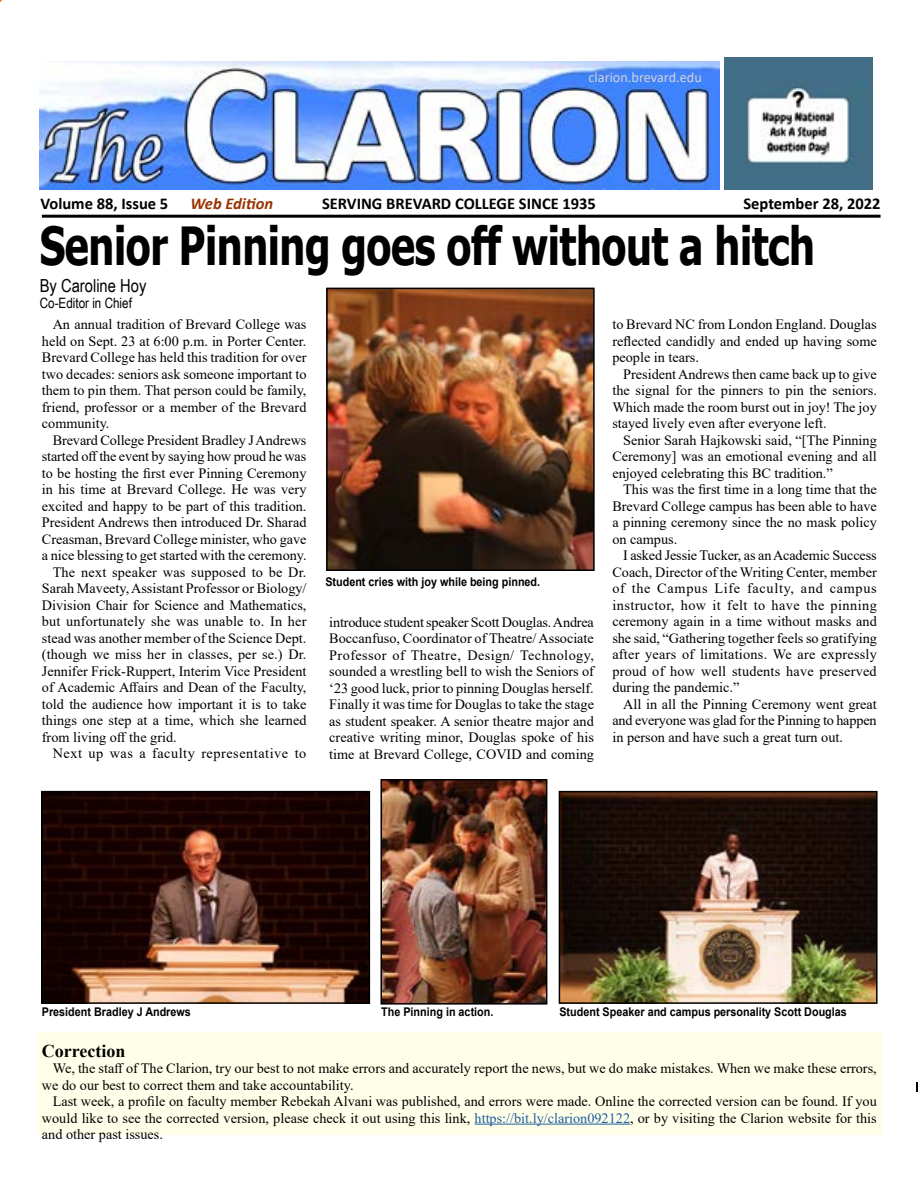
<style>
.page{position:relative;width:918px;height:1188px;background:#fff}
.page>*{position:absolute;margin:0;border:0;box-sizing:border-box;transform-origin:0 0}
.t1{font:700 52.5px "Tahoma";letter-spacing:-.01em;color:#000;scale:.77 1}
.t2{font:18px "Arial Narrow";color:#000}
.t3{font:700 18px "Times New Roman";color:#000}
.t4{font:700 16.5px "Calibri";color:#000}
.t5{font:italic 700 16.5px "Calibri";color:#930}
.t6{font:14.25px/16.5px "Times New Roman";color:#000;text-align:justify}
.t7{font:14.25px "Times New Roman";letter-spacing:.04em;color:#000}
.t8{font:14.25px "Calibri";color:#d2d2d2}
.t9{font:14.25px "Arial Narrow";color:#000}
.t10{font:700 12px "Arial";color:#000;scale:.9 1}
.s1{color:#215e9e}
</style>
<div class="page">
<div style="left:37px;top:1032px;width:845px;height:102px;background:#ffffe9"></div>
<hr style="left:42px;top:215px;width:839px;height:3px;background:#000">
<img style="left:40px;top:62px;width:679px;height:127px">
<img style="left:725px;top:57px;width:148px;height:132px">
<img style="left:329px;top:291px;width:263px;height:277px">
<div style="left:326px;top:288px;width:269px;height:283px;border:2px solid #000"></div>
<img style="left:44px;top:794px;width:323px;height:207px">
<div style="left:41px;top:791px;width:329px;height:213px;border:2px solid #000"></div>
<hr style="left:475px;top:1124px;width:155px;height:1px;background:#215e9e">
<img style="left:562px;top:794px;width:313px;height:207px">
<div style="left:559px;top:791px;width:319px;height:213px;border:2px solid #000"></div>
<img style="left:383px;top:782px;width:161px;height:220px">
<div style="left:380px;top:779px;width:167px;height:226px;border:2px solid #000"></div>
<p class="t8" style="left:589px;top:68px;width:115px">clarion.brevard.edu</p>
<p class="t4" style="left:40px;top:192px;width:129px">Volume 88, Issue 5</p>
<p class="t5" style="left:191px;top:192px;width:84px">Web Edition</p>
<p class="t4" style="left:322px;top:192px;width:275px">SERVING BREVARD COLLEGE SINCE 1935</p>
<p class="t4" style="left:744px;top:192px;width:139px">September 28, 2022</p>
<h1 class="t1" style="left:40px;top:209px;width:1008px">Senior Pinning goes off without a hitch</h1>
<p class="t2" style="left:40px;top:272px;width:108px">By Caroline Hoy</p>
<p class="t9" style="left:40px;top:293px;width:94px">Co-Editor in Chief</p>
<p class="t6" style="left:42px;top:316px;width:266px;text-indent:11px">An annual tradition of Brevard College was held on Sept. 23 at 6:00 p.m. in Porter Center.<br>Brevard College has held this tradition for over two decades: seniors ask someone important to them to pin them. That person could be family, friend, professor or a member of the Brevard community.</p>
<p class="t6" style="left:53px;top:431px;width:255px">Brevard College President Bradley J Andrews</p>
<p class="t6" style="left:42px;top:448px;width:266px">started off the event by saying how proud he was</p>
<p class="t6" style="left:42px;top:464px;width:266px">to be hosting the first ever Pinning Ceremony</p>
<p class="t6" style="left:42px;top:481px;width:266px">in his time at Brevard College. He was very</p>
<p class="t6" style="left:42px;top:497px;width:266px">excited and happy to be part of this tradition.</p>
<p class="t6" style="left:42px;top:514px;width:266px">President Andrews then introduced Dr. Sharad</p>
<p class="t6" style="left:42px;top:530px;width:266px">Creasman, Brevard College minister, who gave</p>
<p class="t6" style="left:42px;top:547px;width:266px">a nice blessing to get started with the ceremony.</p>
<p class="t6" style="left:53px;top:563px;width:255px">The next speaker was supposed to be Dr.</p>
<p class="t6" style="left:42px;top:580px;width:266px">Sarah Maveety, Assistant Professor or Biology/</p>
<p class="t6" style="left:42px;top:596px;width:266px">Division Chair for Science and Mathematics,</p>
<p class="t6" style="left:42px;top:613px;width:266px">but unfortunately she was unable to. In her</p>
<p class="t6" style="left:42px;top:629px;width:266px">stead was another member of the Science Dept.</p>
<p class="t6" style="left:42px;top:646px;width:266px">(though we miss her in classes, per se.) Dr.</p>
<p class="t6" style="left:42px;top:662px;width:266px">Jennifer Frick-Ruppert, Interim Vice President</p>
<p class="t6" style="left:42px;top:679px;width:266px">of Academic Affairs and Dean of the Faculty,</p>
<p class="t6" style="left:42px;top:695px;width:266px">told the audience how important it is to take</p>
<p class="t6" style="left:42px;top:712px;width:266px">things one step at a time, which she learned</p>
<p class="t6" style="left:42px;top:728px;width:136px">from living off the grid.</p>
<p class="t7" style="left:53px;top:743px;width:255px">Next up was a faculty representative to</p>
<p class="t6" style="left:612px;top:316px;width:266px">to Brevard NC from London England. Douglas reflected candidly and ended up having some people in tears.</p>
<p class="t6" style="left:612px;top:365px;width:266px;text-indent:11px">President Andrews then came back up to give the signal for the pinners to pin the seniors.<br>Which made the room burst out in joy! The joy stayed lively even after everyone left.</p>
<p class="t6" style="left:612px;top:431px;width:266px;text-indent:11px">Senior Sarah Hajkowski said, “[The Pinning Ceremony] was an emotional evening and all enjoyed celebrating this BC tradition.”</p>
<p class="t6" style="left:612px;top:481px;width:266px;text-indent:11px">This was the first time in a long time that the Brevard College campus has been able to have a pinning ceremony since the no mask policy on campus.</p>
<p class="t6" style="left:612px;top:547px;width:266px;text-indent:11px">I asked Jessie Tucker, as an Academic Success Coach, Director of the Writing Center, member of the Campus Life faculty, and campus instructor, how it felt to have the pinning ceremony again in a time without masks and she said, “Gathering together feels so gratifying after years of limitations. We are expressly proud of how well students have preserved during the pandemic.”</p>
<p class="t6" style="left:612px;top:695px;width:266px;text-indent:11px">All in all the Pinning Ceremony went great and everyone was glad for the Pinning to happen in person and have such a great turn out.</p>
<p class="t10" style="left:325px;top:573px;width:240px">Student cries with joy while being pinned.</p>
<p class="t6" style="left:329px;top:613px;width:266px">introduce student speaker Scott Douglas. Andrea Boccanfuso, Coordinator of Theatre/ Associate Professor of Theatre, Design/ Technology, sounded a wrestling bell to wish the Seniors of ‘23 good luck, prior to pinning Douglas herself.<br>Finally it was time for Douglas to take the stage as student speaker. A senior theatre major and creative writing minor, Douglas spoke of his time at Brevard College, COVID and coming</p>
<p class="t10" style="left:42px;top:1003px;width:167px">President Bradley J Andrews</p>
<p class="t10" style="left:381px;top:1003px;width:126px">The Pinning in action.</p>
<p class="t10" style="left:559px;top:1003px;width:321px">Student Speaker and campus personality Scott Douglas</p>
<p class="t3" style="left:42px;top:1038px;width:85px">Correction</p>
<p class="t6" style="left:42px;top:1060px;width:836px;text-indent:11px">We, the staff of The Clarion, try our best to not make errors and accurately report the news, but we do make mistakes. When we make these errors, we do our best to correct them and take accountability.</p>
<p class="t6" style="left:42px;top:1093px;width:836px;text-indent:11px">Last week, a profile on faculty member Rebekah Alvani was published, and errors were made. Online the corrected version can be found. If you would like to see the corrected version, please check it out using this link, <span class="s1">https://bit.ly/clarion092122</span>, or by visiting the Clarion website for this and other past issues.</p>
</div>
